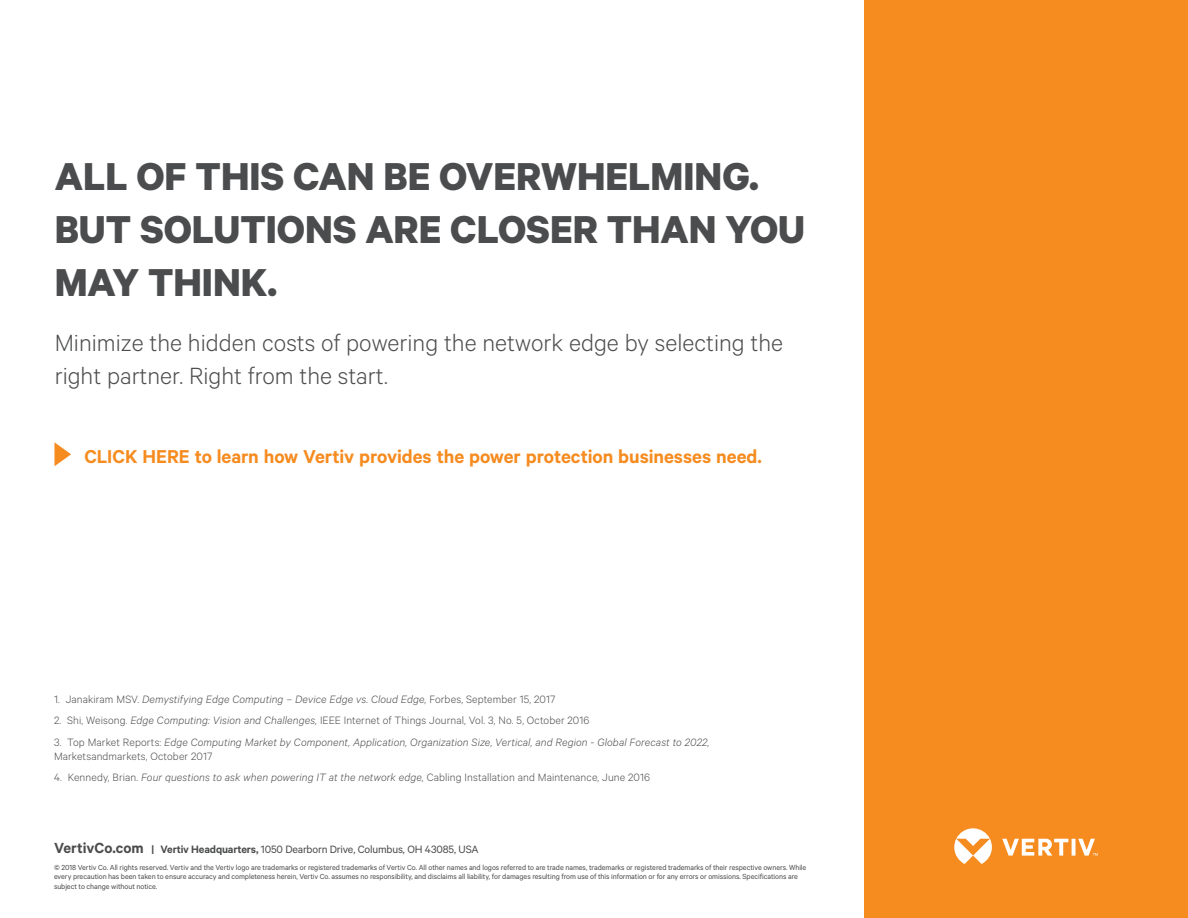
<style>
.page{position:relative;width:1188px;height:918px;background:#fff}
.page>*{position:absolute;margin:0;border:0;box-sizing:border-box;transform-origin:0 0}
.Divider_Feature_Smal{font:700 43.8px/52.5px "Calibre";color:#4b4c4d}
.Divider_Feature_Subh{font:300 26.4px/33px "Calibre";color:#4b4c4d}
.Vertiv_Orange_Main_H{font:600 21px "Calibre";color:#f68b1f}
.References{font:italic 300 12px/14.4px "Calibre";letter-spacing:.01em;color:#4b4c4d}
.References-2{font:300 12px "Calibre";letter-spacing:.01em;color:#4b4c4d}
.Footer_Address{font:12px "Calibre";letter-spacing:-.015em;color:#4b4c4d}
.Footer_Disclaimer{font:8.25px/9.8px "Calibre";letter-spacing:-.01em;color:#4b4c4d}
.s1{font-style:normal}
.s2{font-style:italic}
.s3{font-weight:600;font-size:16.5px}
.s4{font-weight:600}
</style>
<div class="page">
<div style="left:864px;top:0;width:324px;height:918px;background:#f68b1f"></div>
<svg style="left:954px;top:828px;width:144px;height:36px"></svg>
<svg style="left:54px;top:442px;width:17px;height:24px"></svg>
<p class="Divider_Feature_Smal" style="left:55px;top:149px;width:752px">ALL OF THIS CAN BE OVERWHELMING.<br>BUT SOLUTIONS ARE CLOSER THAN YOU<br>MAY THINK.</p>
<p class="Divider_Feature_Subh" style="left:55px;top:325px;width:730px">Minimize the hidden costs of powering the network edge by selecting the right partner. Right from the start.</p>
<p class="Vertiv_Orange_Main_H" style="left:84px;top:444px;width:679px">CLICK HERE to learn how Vertiv provides the power protection businesses need.</p>
<p class="References" style="left:54px;top:692px;width:503px"><span class="s1">1. Janakiram MSV.</span> Demystifying Edge Computing – Device Edge vs. Cloud Edge, <span class="s1">Forbes, September 15, 2017</span></p>
<p class="References-2" style="left:54px;top:714px;width:537px">2. Shi, Weisong. <span class="s2">Edge Computing: Vision and Challenges,</span> IEEE Internet of Things Journal, Vol. 3, No. 5, October 2016</p>
<p class="References" style="left:54px;top:734px;width:657px"><span class="s1">3. Top Market Reports:</span> Edge Computing Market by Component, Application, Organization Size, Vertical, and Region - Global Forecast to 2022,<br><span class="s1">Marketsandmarkets, October 2017</span></p>
<p class="References-2" style="left:54px;top:770px;width:598px">4. Kennedy, Brian. <span class="s2">Four questions to ask when powering IT at the network edge,</span> Cabling Installation and Maintenance, June 2016</p>
<p class="Footer_Address" style="left:54px;top:842px;width:426px"><span class="s3">VertivCo.com</span> <span class="s4">| Vertiv Headquarters,</span> 1050 Dearborn Drive, Columbus, OH 43085, USA</p>
<p class="Footer_Disclaimer" style="left:54px;top:862px;width:754px">© 2018 Vertiv Co. All rights reserved. Vertiv and the Vertiv logo are trademarks or registered trademarks of Vertiv Co. All other names and logos referred to are trade names, trademarks or registered trademarks of their respective owners. While every precaution has been taken to ensure accuracy and completeness herein, Vertiv Co. assumes no responsibility, and disclaims all liability, for damages resulting from use of this information or for any errors or omissions. Specifications are subject to change without notice.</p>
</div>
